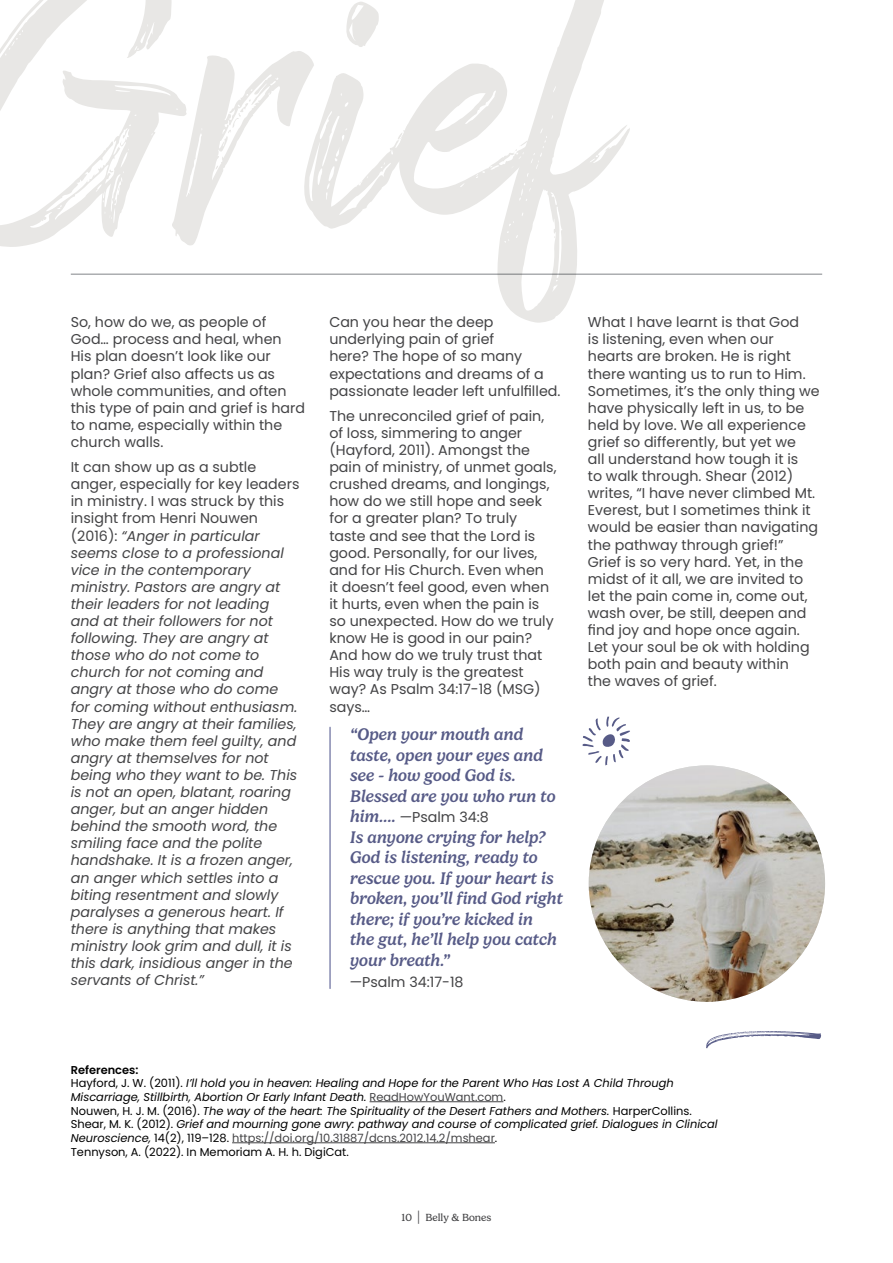
<style>
.page{position:relative;width:893px;height:1263px;background:#fff}
.page>*{position:absolute;margin:0;border:0;box-sizing:border-box;transform-origin:0 0}
.t1{font:366px "Arsilon";color:#e8e7e5}
.t2{font:59.25px "Arsilon Underlines";color:#575b87}
.t3{font:italic 500 17.1px/20.5px "Gelica";color:#575b87}
.t4{font:14.25px/17.1px "Poppins";color:#434345}
.t5{font:italic 14.25px/17.1px "Poppins";color:#434345}
.t6{font:italic 11.4px/13.6px "Poppins";color:#000}
.t7{font:10.5px "Gelica";color:#434345}
.s1{font-style:normal}
.s2{font-family:"Gelica";font-weight:500;font-style:italic;font-size:17.1px;color:#575b87}
.s3{font-style:italic}
.s4{font-weight:600;font-style:normal}
.s5{font-style:normal;color:#434345}
.s6{font-size:14.1px}
</style>
<div class="page">
<hr style="left:329px;top:727px;width:2px;height:261px;background:#7f84ac">
<hr style="left:370px;top:1101px;width:133px;height:1px;background:#434345">
<hr style="left:232px;top:1142px;width:263px;height:1px;background:#434345">
<svg style="left:582px;top:716px;width:48px;height:49px"></svg>
<img style="left:589px;top:765px;width:236px;height:237px;border-radius:118px">
<hr style="left:71px;top:273px;width:751px;height:2px;background:#a7a9ac">
<h1 class="t1" style="left:-46px;top:-128px;width:668px">Grief</h1>
<p class="t4" style="left:71px;top:314px;width:236px">So, how do we, as people of<br>God… process and heal, when<br>His plan doesn’t look like our plan? Grief also affects us as whole communities, and often this type of pain and grief is hard to name, especially within the church walls.</p>
<p class="t5" style="left:71px;top:459px;width:230px"><span class="s1">It can show up as a subtle anger, especially for key leaders in ministry. I was struck by this insight from Henri Nouwen (2016):</span> “Anger in particular seems close to a professional vice in the contemporary ministry. Pastors are angry at their leaders for not leading and at their followers for not following. They are angry at those who do not come to church for not coming and angry at those who do come for coming without enthusiasm.<br>They are angry at their families, who make them feel guilty, and angry at themselves for not being who they want to be. This is not an open, blatant, roaring anger, but an anger hidden behind the smooth word, the smiling face and the polite handshake. It is a frozen anger, an anger which settles into a biting resentment and slowly paralyses a generous heart. If there is anything that makes ministry look grim and dull, it is this dark, insidious anger in the servants of Christ.”</p>
<p class="t4" style="left:588px;top:314px;width:233px">What I have learnt is that God<br>is listening, even when our hearts are broken. He is right there wanting us to run to Him.<br>Sometimes, it’s the only thing we have physically left in us, to be held by love. We all experience grief so differently, but yet we<br>all understand how tough it is<br>to walk through. Shear (2012) writes, “I have never climbed Mt.<br>Everest, but I sometimes think it would be easier than navigating the pathway through grief!”<br>Grief is so very hard. Yet, in the midst of it all, we are invited to let the pain come in, come out, wash over, be still, deepen and find joy and hope once again.<br>Let your soul be ok with holding both pain and beauty within<br>the waves of grief.</p>
<p class="t4" style="left:329px;top:314px;width:233px">Can you hear the deep underlying pain of grief<br>here? The hope of so many expectations and dreams of a passionate leader left unfulfilled.</p>
<p class="t4" style="left:329px;top:407px;width:229px">The unreconciled grief of pain, of loss, simmering to anger (Hayford, 2011). Amongst the pain of ministry, of unmet goals, crushed dreams, and longings, how do we still hope and seek for a greater plan? To truly taste and see that the Lord is good. Personally, for our lives, and for His Church. Even when<br>it doesn’t feel good, even when it hurts, even when the pain is so unexpected. How do we truly know He is good in our pain?<br>And how do we truly trust that<br>His way truly is the greatest way? As Psalm 34:17-18 (MSG) says…</p>
<p class="t3" style="left:350px;top:724px;width:207px">“Open your mouth and taste, open your eyes and see - how good God is.<br>Blessed are you who run to</p>
<p class="t4" style="left:350px;top:809px;width:141px"><span class="s2">him….</span> <span class="s3">—</span>Psalm 34:8</p>
<p class="t3" style="left:350px;top:827px;width:214px">Is anyone crying for help?<br>God is listening, ready to rescue you. If your heart is broken, you’ll find God right there; if you’re kicked in<br>the gut, he’ll help you catch your breath.”</p>
<p class="t4" style="left:350px;top:974px;width:116px"><span class="s3">—</span>Psalm 34:17-18</p>
<h2 class="t2" style="left:706px;top:993px;width:124px">a</h2>
<p class="t6" style="left:71px;top:1063px;width:605px"><span class="s4">References:<br></span><span class="s1">Hayford, J. W. (2011).</span> I’ll hold you in heaven: Healing and Hope for the Parent Who Has Lost A Child Through<br>Miscarriage, Stillbirth, Abortion Or Early Infant Death. <span class="s5">ReadHowYouWant.com</span><span class="s1">.</span></p>
<p class="t6" style="left:71px;top:1104px;width:648px"><span class="s1">Nouwen, H. J. M. (2016).</span> The way of the heart: The Spirituality of the Desert Fathers and Mothers. <span class="s1">HarperCollins.<br>Shear, M. K. (2012).</span> Grief and mourning gone awry: pathway and course of complicated grief. Dialogues in Clinical Neuroscience, <span class="s1">14(2), 119–128.</span> <span class="s5">https://doi.org/10.31887/dcns.2012.14.2/mshear</span><span class="s1">.<br>Tennyson, A. (2022). In Memoriam A. H. h. DigiCat.</span></p>
<p class="t7" style="left:401px;top:1212px;width:92px">10 <span class="s6">|</span> Belly &amp; Bones</p>
</div>
